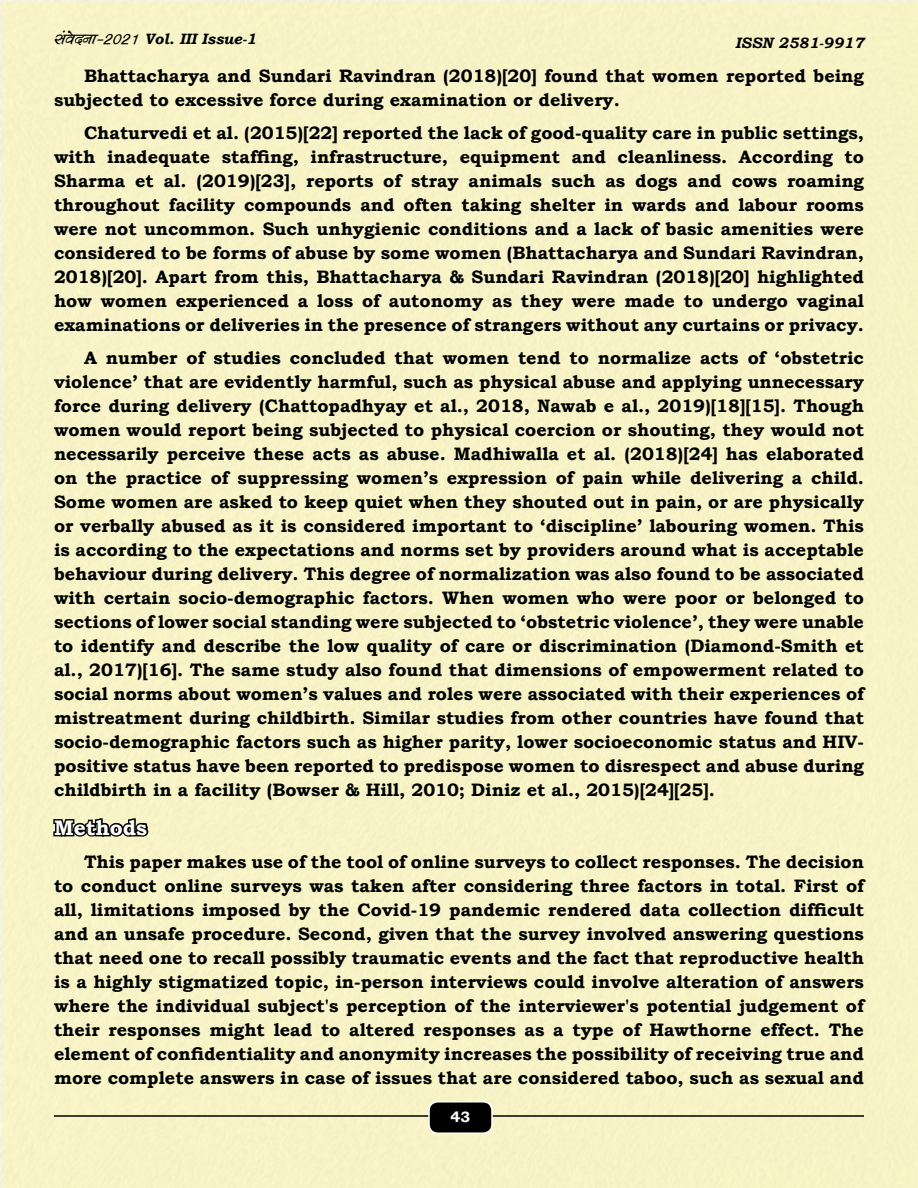
<style>
.page{position:relative;width:918px;height:1188px;background:#fff}
.page>*{position:absolute;margin:0;border:0;box-sizing:border-box;transform-origin:0 0}
.Eng__Text_Sub_Headin{font:700 21px "Bookman Old Style";color:#fff}
.English_Paragrah{font:700 18px/24px "Bookman Old Style";color:#000;text-align:justify}
.t1{font:italic 700 15px "Bookman Old Style";color:#000}
.Eng__Article_Heading{font:700 15px "Bookman Old Style";color:#fff}
.s1{font-family:"Kruti Dev 500";font-weight:900;font-size:18px}
</style>
<div class="page">
<div style="left:2px;top:2px;width:916px;height:1186px;background:#f7f3c7"></div>
<svg style="left:53px;top:818px;width:96px;height:19px"></svg>
<hr style="left:54px;top:1115px;width:810px;height:2px;background:#000">
<div style="left:429px;top:1102px;width:63px;height:31px;background:#000;border-radius:9px"></div>
<div style="left:428px;top:1101px;width:65px;height:33px;border:2px solid #fff;border-radius:9px"></div>
<div style="left:430px;top:1111px;width:60px;height:12px;background:#000;border-radius:4px"></div>
<p class="t1" style="left:54px;top:28px;width:204px"><span class="s1">laosnuk&amp;2021</span> Vol. III Issue-1</p>
<p class="t1" style="left:735px;top:32px;width:130px">ISSN 2581-9917</p>
<p class="English_Paragrah" style="left:54px;top:64px;width:811px;text-indent:30px">Bhattacharya and Sundari Ravindran (2018)[20] found that women reported being subjected to excessive force during examination or delivery.</p>
<p class="English_Paragrah" style="left:54px;top:121px;width:812px;text-indent:30px">Chaturvedi et al. (2015)[22] reported the lack of good-quality care in public settings, with inadequate staffing, infrastructure, equipment and cleanliness. According to Sharma et al. (2019)[23], reports of stray animals such as dogs and cows roaming throughout facility compounds and often taking shelter in wards and labour rooms were not uncommon. Such unhygienic conditions and a lack of basic amenities were considered to be forms of abuse by some women (Bhattacharya and Sundari Ravindran, 2018)[20]. Apart from this, Bhattacharya &amp; Sundari Ravindran (2018)[20] highlighted how women experienced a loss of autonomy as they were made to undergo vaginal examinations or deliveries in the presence of strangers without any curtains or privacy.</p>
<p class="English_Paragrah" style="left:54px;top:346px;width:812px;text-indent:30px">A number of studies concluded that women tend to normalize acts of ‘obstetric violence’ that are evidently harmful, such as physical abuse and applying unnecessary force during delivery (Chattopadhyay et al., 2018, Nawab e al., 2019)[18][15]. Though women would report being subjected to physical coercion or shouting, they would not necessarily perceive these acts as abuse. Madhiwalla et al. (2018)[24] has elaborated on the practice of suppressing women’s expression of pain while delivering a child.<br>Some women are asked to keep quiet when they shouted out in pain, or are physically or verbally abused as it is considered important to ‘discipline’ labouring women. This is according to the expectations and norms set by providers around what is acceptable behaviour during delivery. This degree of normalization was also found to be associated with certain socio-demographic factors. When women who were poor or belonged to sections of lower social standing were subjected to ‘obstetric violence’, they were unable to identify and describe the low quality of care or discrimination (Diamond-Smith et al., 2017)[16]. The same study also found that dimensions of empowerment related to social norms about women’s values and roles were associated with their experiences of mistreatment during childbirth. Similar studies from other countries have found that socio-demographic factors such as higher parity, lower socioeconomic status and HIV&shy;positive status have been reported to predispose women to disrespect and abuse during childbirth in a facility (Bowser &amp; Hill, 2010; Diniz et al., 2015)[24][25].</p>
<p class="Eng__Text_Sub_Headin" style="left:54px;top:813px;width:95px">Methods</p>
<p class="English_Paragrah" style="left:54px;top:850px;width:812px;text-indent:30px">This paper makes use of the tool of online surveys to collect responses. The decision to conduct online surveys was taken after considering three factors in total. First of all, limitations imposed by the Covid-19 pandemic rendered data collection difficult and an unsafe procedure. Second, given that the survey involved answering questions that need one to recall possibly traumatic events and the fact that reproductive health is a highly stigmatized topic, in-person interviews could involve alteration of answers where the individual subject's perception of the interviewer's potential judgement of their responses might lead to altered responses as a type of Hawthorne effect. The element of confidentiality and anonymity increases the possibility of receiving true and more complete answers in case of issues that are considered taboo, such as sexual and</p>
<p class="Eng__Article_Heading" style="left:451px;top:1106px;width:21px">43</p>
</div>
